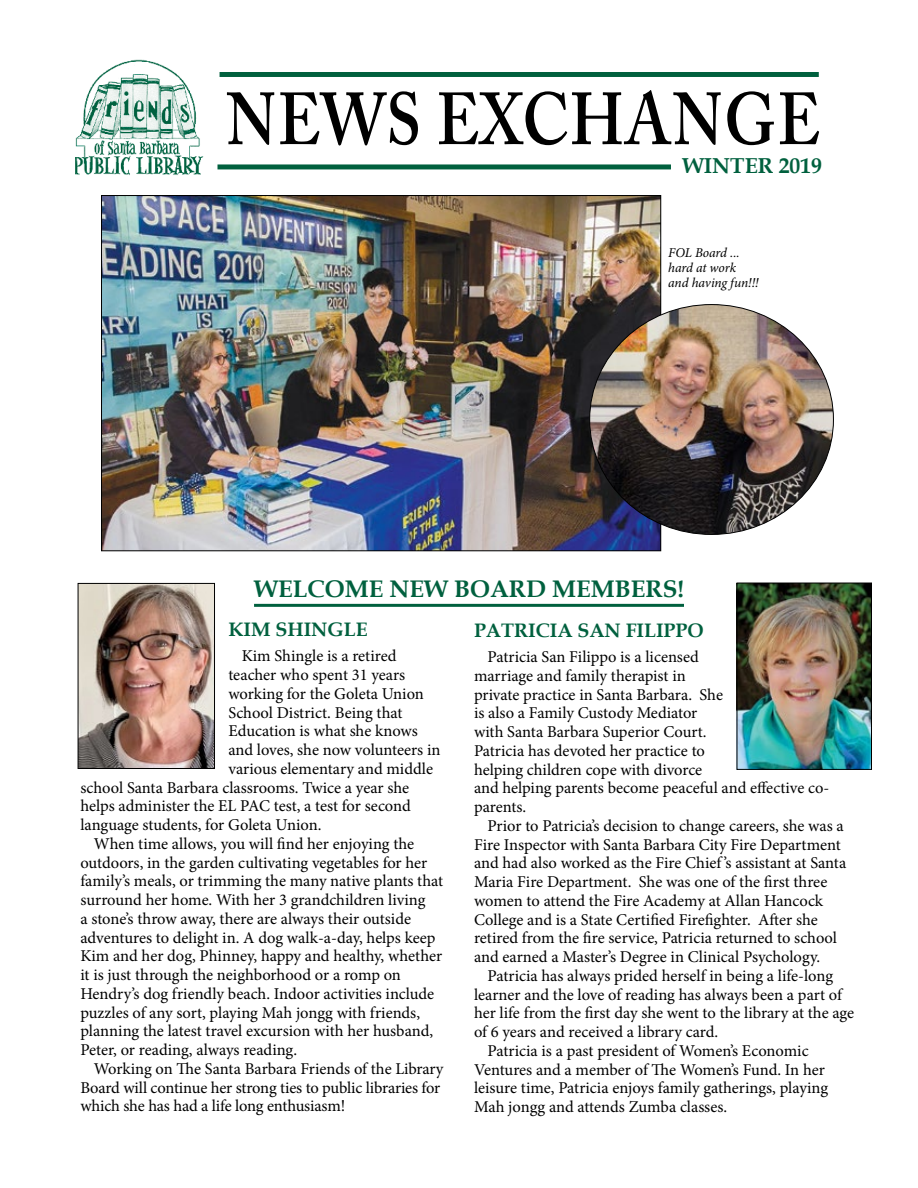
<style>
.page{position:relative;width:918px;height:1188px;background:#fff}
.page>*{position:absolute;margin:0;border:0;box-sizing:border-box;transform-origin:0 0}
.t1{font:600 72.9px "Adobe Caslon Pro";letter-spacing:.02em;color:#000;scale:.85 1}
.t2{font:700 24px "Book Antiqua";color:#00603e}
.t3{font:700 21.6px "Book Antiqua";color:#00603e}
.t4{font:700 19.5px "Book Antiqua";color:#00603e}
.t5{font:16.5px/18.8px "Minion Pro";letter-spacing:-.005em;color:#000}
.t6{font:italic 13.5px/15px "Minion Pro";letter-spacing:-.01em;color:#000}
</style>
<div class="page">
<img style="left:75px;top:59px;width:129px;height:117px">
<div style="left:218px;top:164px;width:453px;height:5px;background:#00603e"></div>
<div style="left:220px;top:72px;width:599px;height:5px;background:#00603e"></div>
<img style="left:739px;top:585px;width:131px;height:183px">
<div style="left:737px;top:583px;width:135px;height:187px;border:1px solid #000"></div>
<img style="left:80px;top:585px;width:133px;height:182px">
<div style="left:78px;top:583px;width:137px;height:186px;border:1px solid #000"></div>
<hr style="left:254px;top:604px;width:430px;height:3px;background:#00603e">
<img style="left:103px;top:197px;width:556px;height:352px">
<img style="left:590px;top:305px;width:243px;height:229px">
<h1 class="t1" style="left:226px;top:76px;width:700px">NEWS EXCHANGE</h1>
<h3 class="t3" style="left:682px;top:153px;width:141px">WINTER 2019</h3>
<p class="t6" style="left:668px;top:245px;width:92px">FOL Board ... hard at work and having fun!!!</p>
<h2 class="t2" style="left:254px;top:575px;width:431px">WELCOME NEW BOARD MEMBERS!</h2>
<p class="t4" style="left:228px;top:618px;width:141px">KIM SHINGLE</p>
<p class="t5" style="left:242px;top:647px;width:156px">Kim Shingle is a retired</p>
<p class="t5" style="left:228px;top:666px;width:178px">teacher who spent 31 years</p>
<p class="t5" style="left:228px;top:684px;width:197px">working for the Goleta Union</p>
<p class="t5" style="left:228px;top:703px;width:176px">School District. Being that</p>
<p class="t5" style="left:228px;top:722px;width:191px">Education is what she knows</p>
<p class="t5" style="left:228px;top:741px;width:214px">and loves, she now volunteers in</p>
<p class="t5" style="left:228px;top:759px;width:206px">various elementary and middle</p>
<p class="t5" style="left:80px;top:778px;width:330px">school Santa Barbara classrooms. Twice a year she</p>
<p class="t5" style="left:80px;top:797px;width:332px">helps administer the EL PAC test, a test for second</p>
<p class="t5" style="left:80px;top:816px;width:243px">language students, for Goleta Union.</p>
<p class="t5" style="left:94px;top:834px;width:322px">When time allows, you will find her enjoying the</p>
<p class="t5" style="left:80px;top:853px;width:348px">outdoors, in the garden cultivating vegetables for her</p>
<p class="t5" style="left:80px;top:872px;width:364px">family’s meals, or trimming the many native plants that</p>
<p class="t5" style="left:80px;top:891px;width:346px">surround her home. With her 3 grandchildren living</p>
<p class="t5" style="left:80px;top:909px;width:332px">a stone’s throw away, there are always their outside</p>
<p class="t5" style="left:80px;top:928px;width:357px">adventures to delight in. A dog walk-a-day, helps keep</p>
<p class="t5" style="left:80px;top:947px;width:363px">Kim and her dog, Phinney, happy and healthy, whether</p>
<p class="t5" style="left:80px;top:965px;width:322px">it is just through the neighborhood or a romp on</p>
<p class="t5" style="left:80px;top:984px;width:355px">Hendry’s dog friendly beach. Indoor activities include</p>
<p class="t5" style="left:80px;top:1003px;width:341px">puzzles of any sort, playing Mah jongg with friends,</p>
<p class="t5" style="left:80px;top:1022px;width:354px">planning the latest travel excursion with her husband,</p>
<p class="t5" style="left:80px;top:1040px;width:218px">Peter, or reading, always reading.</p>
<p class="t5" style="left:94px;top:1059px;width:351px">Working on The Santa Barbara Friends of the Library</p>
<p class="t5" style="left:80px;top:1078px;width:361px">Board will continue her strong ties to public libraries for</p>
<p class="t5" style="left:80px;top:1097px;width:266px">which she has had a life long enthusiasm!</p>
<p class="t4" style="left:474px;top:619px;width:231px">PATRICIA SAN FILIPPO</p>
<p class="t5" style="left:474px;top:648px;width:357px;text-indent:13px">Patricia San Filippo is a licensed<br>marriage and family therapist in<br>private practice in Santa Barbara. She<br>is also a Family Custody Mediator<br>with Santa Barbara Superior Court.<br>Patricia has devoted her practice to<br>helping children cope with divorce<br>and helping parents become peaceful and effective co&shy;parents.</p>
<p class="t5" style="left:474px;top:816px;width:374px;text-indent:13px">Prior to Patricia’s decision to change careers, she was a Fire Inspector with Santa Barbara City Fire Department and had also worked as the Fire Chief ’s assistant at Santa Maria Fire Department. She was one of the first three women to attend the Fire Academy at Allan Hancock College and is a State Certified Firefighter. After she retired from the fire service, Patricia returned to school and earned a Master’s Degree in Clinical Psychology.</p>
<p class="t5" style="left:488px;top:966px;width:347px">Patricia has always prided herself in being a life-long</p>
<p class="t5" style="left:474px;top:985px;width:369px">learner and the love of reading has always been a part of</p>
<p class="t5" style="left:474px;top:1004px;width:382px">her life from the first day she went to the library at the age</p>
<p class="t5" style="left:474px;top:1022px;width:246px">of 6 years and received a library card.</p>
<p class="t5" style="left:488px;top:1041px;width:323px">Patricia is a past president of Women’s Economic</p>
<p class="t5" style="left:474px;top:1060px;width:352px">Ventures and a member of The Women’s Fund. In her</p>
<p class="t5" style="left:474px;top:1079px;width:356px">leisure time, Patricia enjoys family gatherings, playing</p>
<p class="t5" style="left:474px;top:1097px;width:255px">Mah jongg and attends Zumba classes.</p>
</div>
